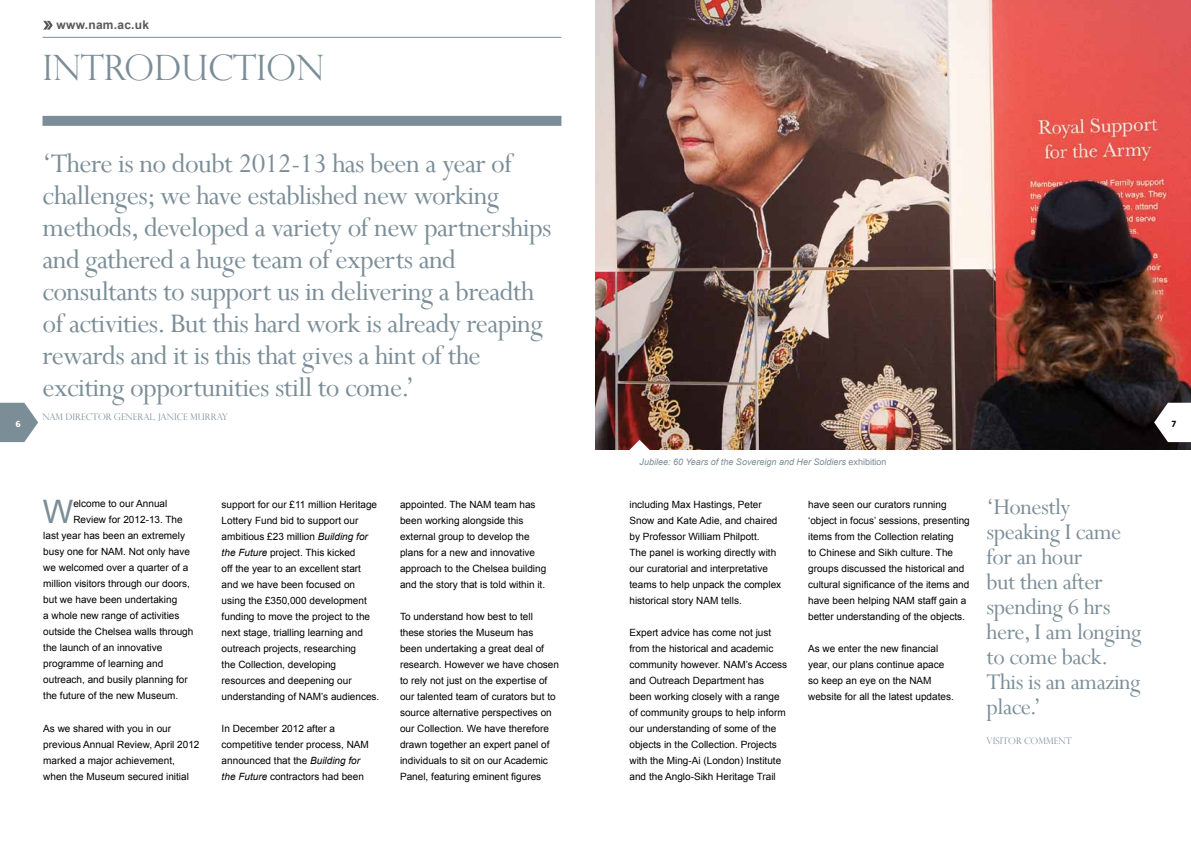
<style>
.page{position:relative;width:1191px;height:842px;background:#fff}
.page>*{position:absolute;margin:0;border:0;box-sizing:border-box;transform-origin:0 0}
.t1{font:300 35px "Perpetua Titling MT Std";letter-spacing:-.01em;color:#7b8d97}
.t2{font:32.4px "Arial";color:#7b8d97}
.t3{font:30px/32px "Perpetua";letter-spacing:-.02em;color:#7b8d97}
.t4{font:25px/25px "Perpetua";letter-spacing:-.02em;color:#7b8d97}
.t5{font:700 12px "Arial";color:#58595b}
.t6{font:700 12px "Surface";color:#fff}
.t7{font:700 12px "Surface";color:#000}
.t8{font:10px/16px "Arial";color:#000}
.t9{font:italic 9px "Arial";color:#7b8d97}
.t10{font:300 9px "Perpetua Titling MT Std";color:#7b8d97}
.s1{font-style:italic}
.s2{font-style:normal}
</style>
<div class="page">
<img style="left:595px;top:0;width:596px;height:450px">
<svg style="left:629px;top:440px;width:20px;height:10px"></svg>
<svg style="left:43px;top:21px;width:10px;height:9px"></svg>
<hr style="left:43px;top:37px;width:518px;height:1px;background:#7b8d97">
<div style="left:43px;top:116px;width:518px;height:10px;background:#7b8d97"></div>
<svg style="left:1154px;top:403px;width:37px;height:39px"></svg>
<svg style="left:0;top:403px;width:38px;height:39px"></svg>
<p class="t5" style="left:57px;top:16px;width:94px">www.nam.ac.uk</p>
<h1 class="t1" style="left:43px;top:46px;width:284px">INTRODUCTION</h1>
<p class="t3" style="left:43px;top:147px;width:510px">‘There is no doubt 2012-13 has been a year of challenges; we have established new working methods, developed a variety of new partnerships and gathered a huge team of experts and consultants to support us in delivering a breadth of activities. But this hard work is already reaping rewards and it is this that gives a hint of the exciting opportunities still to come.’</p>
<p class="t10" style="left:43px;top:411px;width:40px">NAM DIRECTOR</p>
<p class="t10" style="left:114px;top:411px;width:14px">GENERA</p>
<p class="t10" style="left:150px;top:411px;width:80px">L, JANICE MURRAY</p>
<p class="t6" style="left:16px;top:418px;width:7px">6</p>
<p class="t7" style="left:1171px;top:417px;width:7px">7</p>
<h2 class="t2" style="left:43px;top:490px;width:32px">W</h2>
<p class="t8" style="left:73px;top:495px;width:95px">elcome to our Annual</p>
<p class="t8" style="left:73px;top:511px;width:111px">Review for 2012-13. The</p>
<p class="t8" style="left:43px;top:527px;width:143px">last year has been an extremely</p>
<p class="t8" style="left:43px;top:543px;width:148px">busy one for NAM. Not only have</p>
<p class="t8" style="left:43px;top:559px;width:147px">we welcomed over a quarter of a</p>
<p class="t8" style="left:43px;top:575px;width:148px">million visitors through our doors,</p>
<p class="t8" style="left:43px;top:591px;width:135px">but we have been undertaking</p>
<p class="t8" style="left:43px;top:607px;width:138px">a whole new range of activities</p>
<p class="t8" style="left:43px;top:623px;width:152px">outside the Chelsea walls through</p>
<p class="t8" style="left:43px;top:639px;width:120px">the launch of an innovative</p>
<p class="t8" style="left:43px;top:655px;width:122px">programme of learning and</p>
<p class="t8" style="left:43px;top:671px;width:146px">outreach, and busily planning for</p>
<p class="t8" style="left:43px;top:687px;width:135px">the future of the new Museum.</p>
<p class="t8" style="left:43px;top:720px;width:158px">As we shared with you in our previous Annual Review, April 2012 marked a major achievement, when the Museum secured initial</p>
<p class="t8" style="left:222px;top:496px;width:157px">support for our £11 million Heritage<br>Lottery Fund bid to support our ambitious £23 million <span class="s1">Building for the Future</span> project. This kicked<br>off the year to an excellent start and we have been focused on using the £350,000 development funding to move the project to the next stage, trialling learning and outreach projects, researching<br>the Collection, developing resources and deepening our understanding of NAM’s audiences.</p>
<p class="t8" style="left:222px;top:720px;width:149px">In December 2012 after a competitive tender process, NAM announced that the <span class="s1">Building for the Future</span> contractors had been</p>
<p class="t8" style="left:400px;top:496px;width:148px">appointed. The NAM team has been working alongside this external group to develop the plans for a new and innovative approach to the Chelsea building and the story that is told within it.</p>
<p class="t8" style="left:400px;top:608px;width:160px">To understand how best to tell these stories the Museum has<br>been undertaking a great deal of research. However we have chosen to rely not just on the expertise of our talented team of curators but to source alternative perspectives on our Collection. We have therefore drawn together an expert panel of individuals to sit on our Academic Panel, featuring eminent figures</p>
<p class="t9" style="left:639px;top:456px;width:248px">Jubilee: 60 Years of the Sovereign and Her Soldiers <span class="s2">exhibition</span></p>
<p class="t8" style="left:629px;top:496px;width:153px">including Max Hastings, Peter<br>Snow and Kate Adie, and chaired by Professor William Philpott.<br>The panel is working directly with our curatorial and interpretative teams to help unpack the complex historical story NAM tells.</p>
<p class="t8" style="left:629px;top:624px;width:159px">Expert advice has come not just from the historical and academic community however. NAM’s Access and Outreach Department has been working closely with a range of community groups to help inform our understanding of some of the objects in the Collection. Projects with the Ming-Ai (London) Institute and the Anglo-Sikh Heritage Trail</p>
<p class="t8" style="left:808px;top:496px;width:163px">have seen our curators running ‘object in focus’ sessions, presenting items from the Collection relating<br>to Chinese and Sikh culture. The groups discussed the historical and cultural significance of the items and have been helping NAM staff gain a better understanding of the objects.</p>
<p class="t8" style="left:808px;top:640px;width:145px">As we enter the new financial year, our plans continue apace so keep an eye on the NAM website for all the latest updates.</p>
<h3 class="t4" style="left:986px;top:494px;width:156px">‘Honestly speaking I came for an hour<br>but then after spending 6 hrs here, I am longing to come back.<br>This is an amazing place.’</h3>
<p class="t10" style="left:986px;top:735px;width:24px">VISITOR</p>
<p class="t10" style="left:1024px;top:735px;width:8px">COMMENT</p>
</div>
